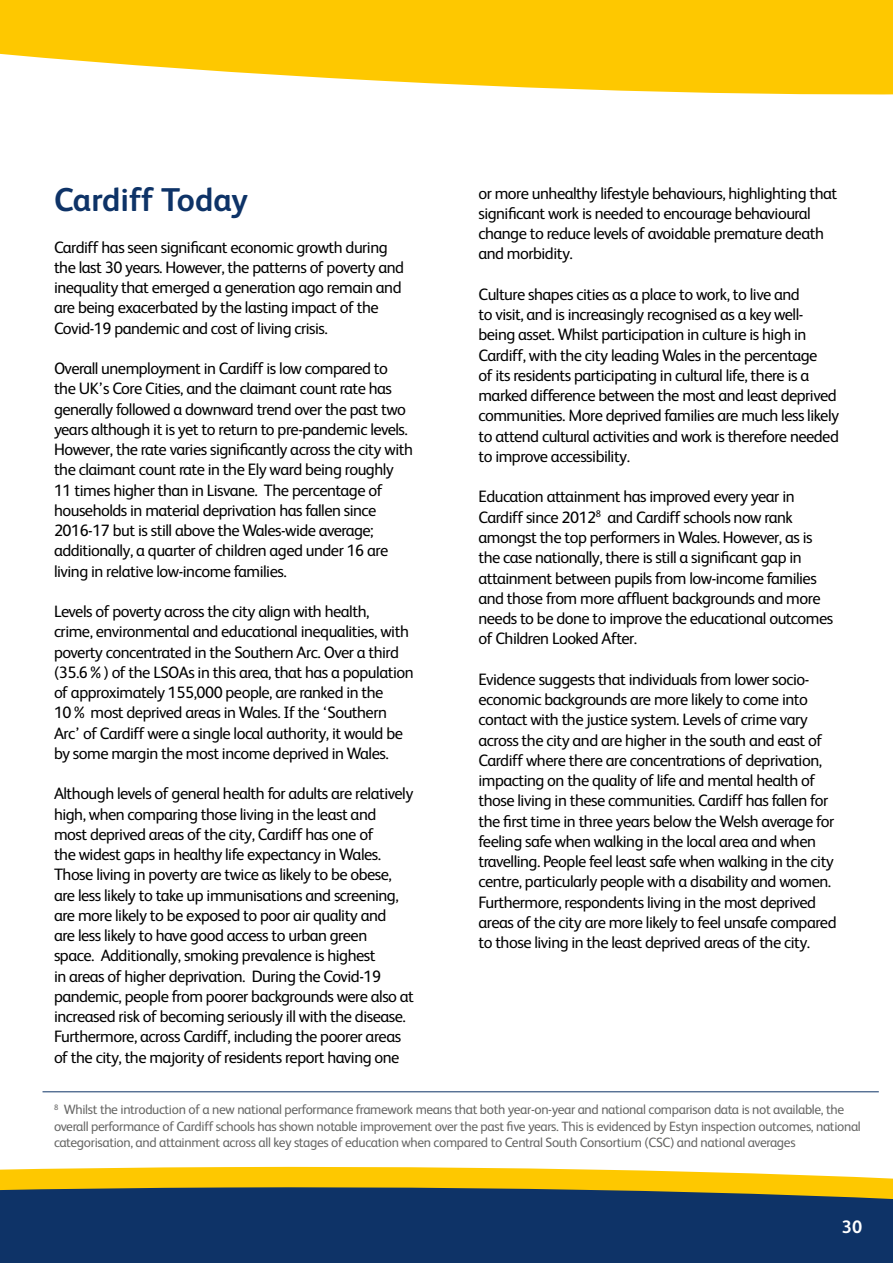
<style>
.page{position:relative;width:893px;height:1263px;background:#fff}
.page>*{position:absolute;margin:0;border:0;box-sizing:border-box;transform-origin:0 0}
.t1{font:700 33px "FS Albert";color:#0e3367}
.t2{font:700 18px "FS Albert";color:#fff}
.t3{font:16.5px/20.2px "FS Albert";letter-spacing:-.03em;color:#000}
.t4{font:13.5px/16.5px "FS Albert";letter-spacing:-.025em;color:#666665}
</style>
<div class="page">
<svg style="left:0;top:1166px;width:893px;height:18px;fill:#fec800"></svg>
<svg style="left:0;top:1184px;width:893px;height:79px;fill:#0e3367"></svg>
<svg style="left:0;top:0;width:893px;height:95px;fill:#fec800"></svg>
<hr style="left:43px;top:1091px;width:836px;height:1px;background:#0e3367">
<h1 class="t1" style="left:54px;top:178px;width:196px">Cardiff Today</h1>
<p class="t3" style="left:54px;top:236px;width:352px">Cardiff has seen significant economic growth during the last 30 years. However, the patterns of poverty and inequality that emerged a generation ago remain and are being exacerbated by the lasting impact of the Covid-19 pandemic and cost of living crisis.</p>
<p class="t3" style="left:54px;top:358px;width:360px">Overall unemployment in Cardiff is low compared to the UK’s Core Cities, and the claimant count rate has generally followed a downward trend over the past two years although it is yet to return to pre-pandemic levels.<br>However, the rate varies significantly across the city with the claimant count rate in the Ely ward being roughly 11 times higher than in Lisvane. The percentage of households in material deprivation has fallen since 2016-17 but is still above the Wales-wide average; additionally, a quarter of children aged under 16 are living in relative low-income families.</p>
<p class="t3" style="left:54px;top:601px;width:361px">Levels of poverty across the city align with health,<br>crime, environmental and educational inequalities, with poverty concentrated in the Southern Arc. Over a third (35.6%) of the LSOAs in this area, that has a population of approximately 155,000 people, are ranked in the 10% most deprived areas in Wales. If the ‘Southern Arc’ of Cardiff were a single local authority, it would be by some margin the most income deprived in Wales.</p>
<p class="t3" style="left:54px;top:783px;width:362px">Although levels of general health for adults are relatively high, when comparing those living in the least and<br>most deprived areas of the city, Cardiff has one of<br>the widest gaps in healthy life expectancy in Wales.<br>Those living in poverty are twice as likely to be obese, are less likely to take up immunisations and screening, are more likely to be exposed to poor air quality and<br>are less likely to have good access to urban green<br>space. Additionally, smoking prevalence is highest<br>in areas of higher deprivation. During the Covid-19 pandemic, people from poorer backgrounds were also at increased risk of becoming seriously ill with the disease.<br>Furthermore, across Cardiff, including the poorer areas of the city, the majority of residents report having one</p>
<p class="t3" style="left:478px;top:182px;width:360px">or more unhealthy lifestyle behaviours, highlighting that significant work is needed to encourage behavioural change to reduce levels of avoidable premature death and morbidity.</p>
<p class="t3" style="left:478px;top:283px;width:362px">Culture shapes cities as a place to work, to live and<br>to visit, and is increasingly recognised as a key well&shy;being asset. Whilst participation in culture is high in Cardiff, with the city leading Wales in the percentage<br>of its residents participating in cultural life, there is a marked difference between the most and least deprived communities. More deprived families are much less likely to attend cultural activities and work is therefore needed to improve accessibility.</p>
<p class="t3" style="left:478px;top:486px;width:356px">Education attainment has improved every year in Cardiff since 2012<sup>8</sup> and Cardiff schools now rank amongst the top performers in Wales. However, as is the case nationally, there is still a significant gap in attainment between pupils from low-income families and those from more affluent backgrounds and more needs to be done to improve the educational outcomes of Children Looked After.</p>
<p class="t3" style="left:478px;top:668px;width:360px">Evidence suggests that individuals from lower socio&shy;economic backgrounds are more likely to come into contact with the justice system. Levels of crime vary across the city and are higher in the south and east of Cardiff where there are concentrations of deprivation, impacting on the quality of life and mental health of those living in these communities. Cardiff has fallen for the first time in three years below the Welsh average for feeling safe when walking in the local area and when travelling. People feel least safe when walking in the city centre, particularly people with a disability and women.<br>Furthermore, respondents living in the most deprived areas of the city are more likely to feel unsafe compared to those living in the least deprived areas of the city.</p>
<p class="t4" style="left:54px;top:1100px;width:808px"><sup>8</sup> Whilst the introduction of a new national performance framework means that both year-on-year and national comparison data is not available, the overall performance of Cardiff schools has shown notable improvement over the past five years. This is evidenced by Estyn inspection outcomes, national categorisation, and attainment across all key stages of education when compared to Central South Consortium (CSC) and national averages</p>
<p class="t2" style="left:842px;top:1215px;width:22px">30</p>
</div>
